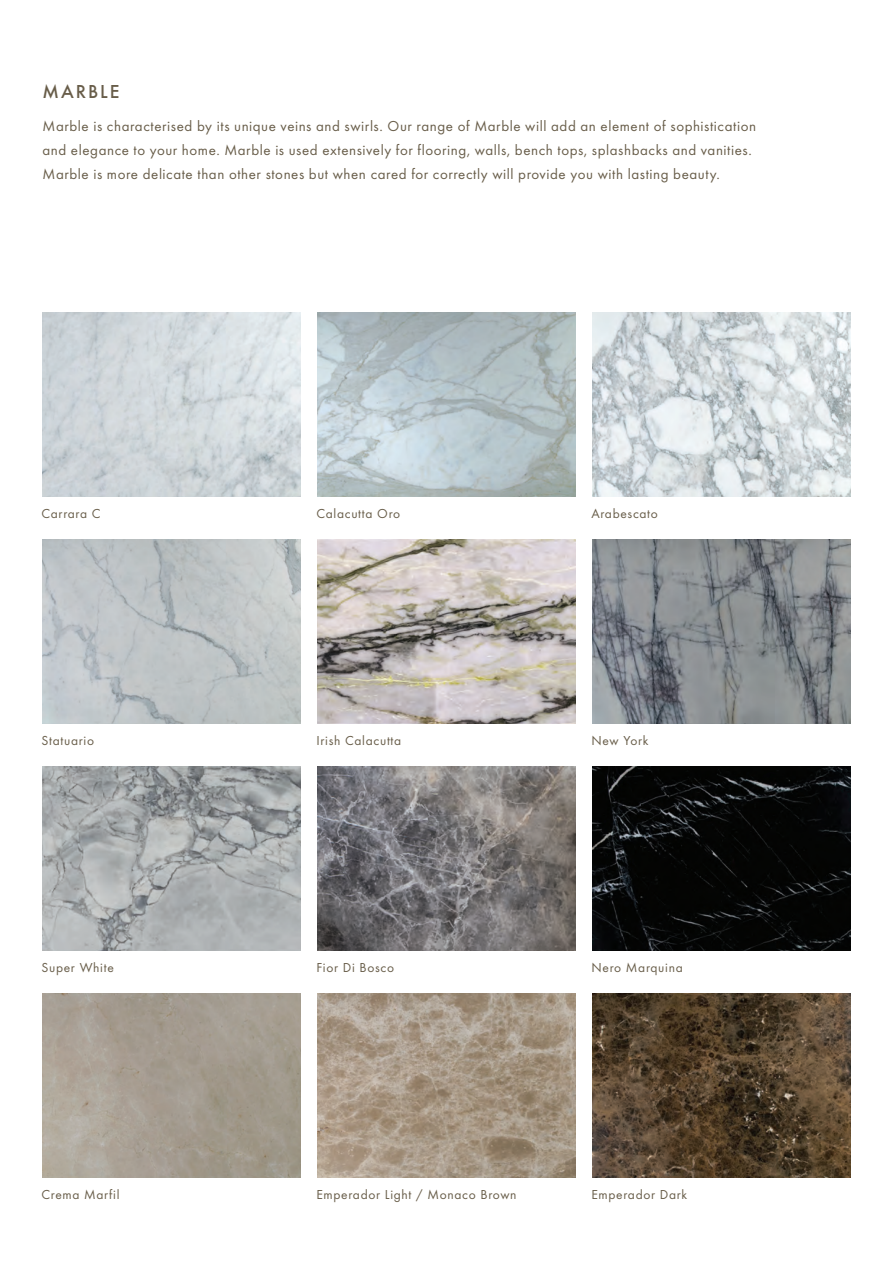
<style>
.page{position:relative;width:893px;height:1263px;background:#fff}
.page>*{position:absolute;margin:0;border:0;box-sizing:border-box;transform-origin:0 0}
.t1{font:500 19.5px "Futura T";letter-spacing:.1em;color:#685d49}
.t2{font:15px/24px "Futura T";letter-spacing:.035em;color:#685d49}
.t3{font:13.5px "Futura T";letter-spacing:.05em;color:#685d49}
</style>
<div class="page">
<img style="left:317px;top:766px;width:258px;height:185px">
<img style="left:317px;top:539px;width:258px;height:185px">
<img style="left:317px;top:312px;width:258px;height:185px">
<img style="left:43px;top:312px;width:257px;height:185px">
<img style="left:592px;top:312px;width:258px;height:185px">
<img style="left:43px;top:539px;width:257px;height:185px">
<img style="left:43px;top:766px;width:257px;height:185px">
<img style="left:592px;top:539px;width:258px;height:185px">
<img style="left:592px;top:766px;width:258px;height:185px">
<img style="left:43px;top:993px;width:257px;height:185px">
<img style="left:317px;top:993px;width:258px;height:185px">
<img style="left:592px;top:993px;width:258px;height:185px">
<p class="t1" style="left:43px;top:80px;width:79px">MARBLE</p>
<p class="t2" style="left:43px;top:114px;width:715px">Marble is characterised by its unique veins and swirls. Our range of Marble will add an element of sophistication and elegance to your home. Marble is used extensively for flooring, walls, bench tops, splashbacks and vanities.<br>Marble is more delicate than other stones but when cared for correctly will provide you with lasting beauty.</p>
<p class="t3" style="left:41px;top:506px;width:61px">Carrara C</p>
<p class="t3" style="left:316px;top:506px;width:85px">Calacutta Oro</p>
<p class="t3" style="left:591px;top:506px;width:68px">Arabescato</p>
<p class="t3" style="left:41px;top:733px;width:54px">Statuario</p>
<p class="t3" style="left:316px;top:733px;width:86px">Irish Calacutta</p>
<p class="t3" style="left:591px;top:733px;width:59px">New York</p>
<p class="t3" style="left:41px;top:960px;width:74px">Super White</p>
<p class="t3" style="left:316px;top:960px;width:79px">Fior Di Bosco</p>
<p class="t3" style="left:591px;top:960px;width:93px">Nero Marquina</p>
<p class="t3" style="left:41px;top:1187px;width:80px">Crema Marfil</p>
<p class="t3" style="left:316px;top:1187px;width:202px">Emperador Light / Monaco Brown</p>
<p class="t3" style="left:591px;top:1187px;width:97px">Emperador Dark</p>
</div>
